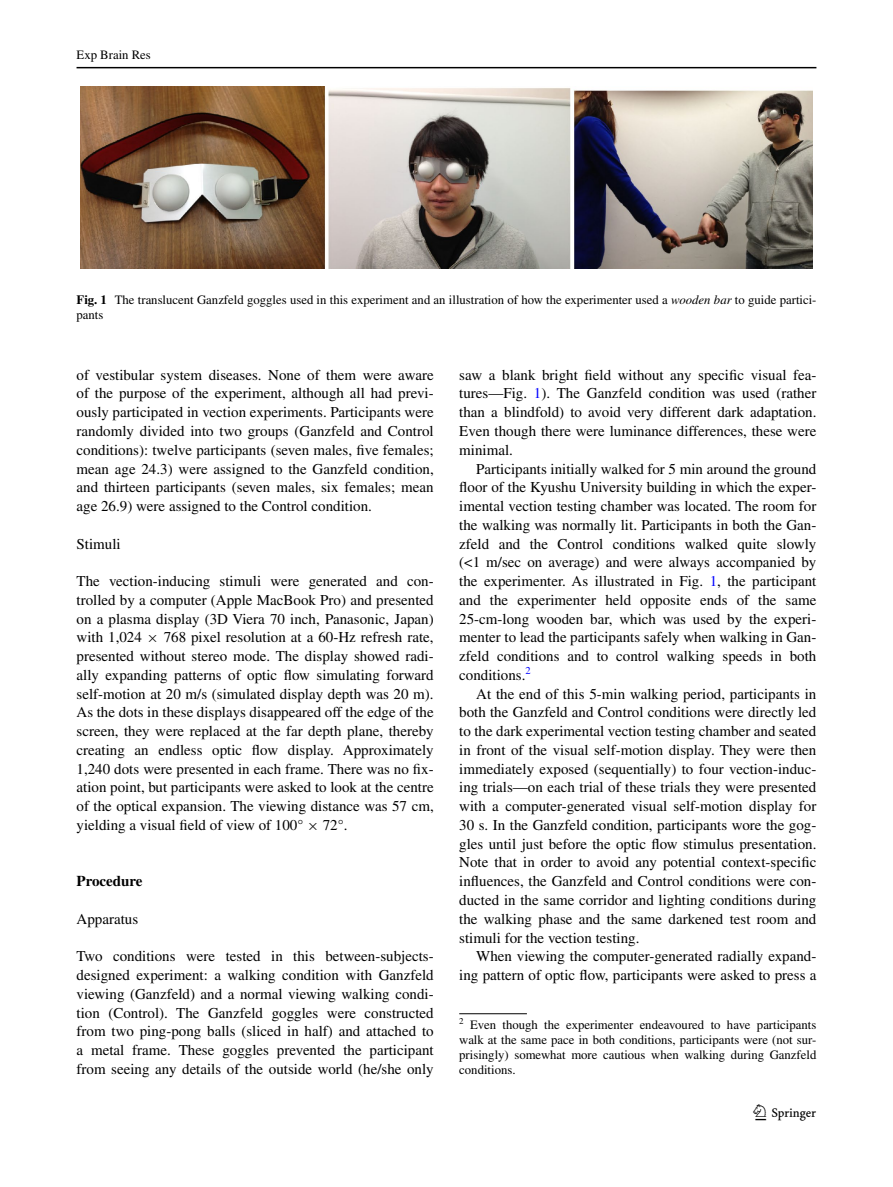
<style>
.page{position:relative;width:893px;height:1187px;background:#fff}
.page>*{position:absolute;margin:0;border:0;box-sizing:border-box;transform-origin:0 0}
.t1{font:22.5px "Springnew";color:#000}
.t2{font:15px/18.8px "Times";color:#000;text-align:justify}
.t3{font:700 15px "Times";color:#000}
.t4{font:12.75px/15px "Times";color:#000;text-align:justify}
.s1{font-weight:700}
.s2{font-style:italic}
.s3{font-family:"MTSY"}
.s4{color:#00f}
</style>
<div class="page">
<hr style="left:77px;top:67px;width:739px;height:1px;background:#000">
<hr style="left:459px;top:1013px;width:68px;height:1px;background:#000">
<img style="left:81px;top:87px;width:731px;height:181px">
<p class="t4" style="left:77px;top:48px;width:76px">Exp Brain Res</p>
<p class="t4" style="left:77px;top:292px;width:741px"><span class="s1">Fig. 1</span> The translucent Ganzfeld goggles used in this experiment and an illustration of how the experimenter used a <span class="s2">wooden bar</span> to guide partici&shy;pants</p>
<p class="t2" style="left:77px;top:365px;width:359px">of vestibular system diseases. None of them were aware of the purpose of the experiment, although all had previ&shy;ously participated in vection experiments. Participants were randomly divided into two groups (Ganzfeld and Control conditions): twelve participants (seven males, five females; mean age 24.3) were assigned to the Ganzfeld condition, and thirteen participants (seven males, six females; mean age 26.9) were assigned to the Control condition.</p>
<p class="t2" style="left:77px;top:534px;width:46px">Stimuli</p>
<p class="t2" style="left:77px;top:571px;width:359px">The vection-inducing stimuli were generated and con&shy;trolled by a computer (Apple MacBook Pro) and presented on a plasma display (3D Viera 70 inch, Panasonic, Japan) with 1,024 <span class="s3">×</span> 768 pixel resolution at a 60-Hz refresh rate, presented without stereo mode. The display showed radi&shy;ally expanding patterns of optic flow simulating forward self-motion at 20 m/s (simulated display depth was 20 m).<br>As the dots in these displays disappeared off the edge of the screen, they were replaced at the far depth plane, thereby creating an endless optic flow display. Approximately 1,240 dots were presented in each frame. There was no fix&shy;ation point, but participants were asked to look at the centre of the optical expansion. The viewing distance was 57 cm, yielding a visual field of view of 100° <span class="s3">×</span> 72°.</p>
<p class="t3" style="left:77px;top:872px;width:68px">Procedure</p>
<p class="t2" style="left:77px;top:909px;width:63px">Apparatus</p>
<p class="t2" style="left:77px;top:946px;width:359px">Two conditions were tested in this between-subjects&shy;designed experiment: a walking condition with Ganzfeld viewing (Ganzfeld) and a normal viewing walking condi&shy;tion (Control). The Ganzfeld goggles were constructed from two ping-pong balls (sliced in half) and attached to a metal frame. These goggles prevented the participant from seeing any details of the outside world (he/she only</p>
<p class="t2" style="left:459px;top:365px;width:359px">saw a blank bright field without any specific visual fea&shy;tures—Fig. <span class="s4">1</span>). The Ganzfeld condition was used (rather than a blindfold) to avoid very different dark adaptation.<br>Even though there were luminance differences, these were minimal.</p>
<p class="t2" style="left:459px;top:459px;width:359px;text-indent:17px">Participants initially walked for 5 min around the ground floor of the Kyushu University building in which the exper&shy;imental vection testing chamber was located. The room for the walking was normally lit. Participants in both the Gan&shy;zfeld and the Control conditions walked quite slowly (&lt;1 m/sec on average) and were always accompanied by the experimenter. As illustrated in Fig. <span class="s4">1</span>, the participant and the experimenter held opposite ends of the same 25-cm-long wooden bar, which was used by the experi&shy;menter to lead the participants safely when walking in Gan&shy;zfeld conditions and to control walking speeds in both conditions.<sup>2</sup></p>
<p class="t2" style="left:459px;top:684px;width:359px;text-indent:17px">At the end of this 5-min walking period, participants in both the Ganzfeld and Control conditions were directly led to the dark experimental vection testing chamber and seated in front of the visual self-motion display. They were then immediately exposed (sequentially) to four vection-induc&shy;ing trials—on each trial of these trials they were presented with a computer-generated visual self-motion display for 30 s. In the Ganzfeld condition, participants wore the gog&shy;gles until just before the optic flow stimulus presentation.<br>Note that in order to avoid any potential context-specific influences, the Ganzfeld and Control conditions were con&shy;ducted in the same corridor and lighting conditions during the walking phase and the same darkened test room and stimuli for the vection testing.</p>
<p class="t2" style="left:459px;top:946px;width:359px;text-align:right">When viewing the computer-generated radially expand&shy;ing pattern of optic flow, participants were asked to press a</p>
<p class="t4" style="left:459px;top:1017px;width:359px"><sup>2</sup> Even though the experimenter endeavoured to have participants walk at the same pace in both conditions, participants were (not sur&shy;prisingly) somewhat more cautious when walking during Ganzfeld conditions.</p>
<h1 class="t1" style="left:755px;top:1104px;width:62px">1 3</h1>
</div>
